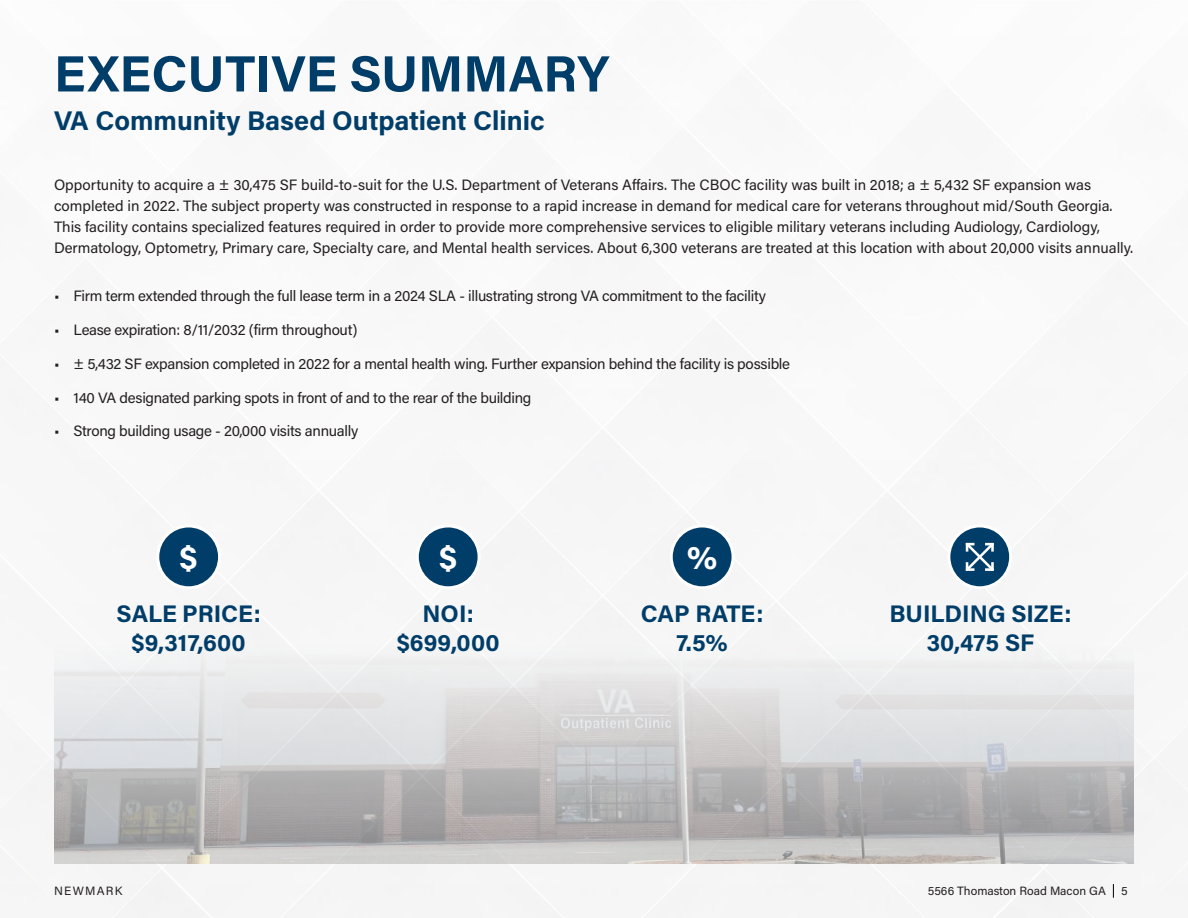
<style>
.page{position:relative;width:1188px;height:918px;background:#fff}
.page>*{position:absolute;margin:0;border:0;box-sizing:border-box;transform-origin:0 0}
.t1{font:700 51px "Acumin Pro";color:#003d69}
.t2{font:700 33px "Acumin Pro";color:#fff}
.t3{font:700 27px "Acumin Pro";color:#003d69}
.t4{font:700 24px "Acumin Pro";color:#003d69}
.t5{font:15px/21px "Acumin Pro";letter-spacing:-.005em;color:#231f20}
.t6{font:12px "Acumin Pro";color:#231f20}
.t7{font:12px "Acumin Pro";letter-spacing:.1em;color:#231f20}
</style>
<div class="page">
<svg style="left:1113px;top:884px;width:1px;height:14px"></svg>
<img style="left:54px;top:524px;width:1080px;height:340px">
<div style="left:158px;top:526px;width:62px;height:62px;background:#003d69;border-radius:50%"></div>
<div style="left:156px;top:524px;width:65px;height:65px;border:3px solid #fff;border-radius:50%"></div>
<div style="left:417px;top:526px;width:62px;height:62px;background:#003d69;border-radius:50%"></div>
<div style="left:416px;top:524px;width:65px;height:65px;border:3px solid #fff;border-radius:50%"></div>
<div style="left:671px;top:526px;width:62px;height:62px;background:#003d69;border-radius:50%"></div>
<div style="left:670px;top:524px;width:65px;height:65px;border:3px solid #fff;border-radius:50%"></div>
<div style="left:949px;top:526px;width:62px;height:62px;background:#003d69;border-radius:50%"></div>
<div style="left:947px;top:524px;width:65px;height:65px;border:3px solid #fff;border-radius:50%"></div>
<svg style="left:965px;top:542px;width:29px;height:29px"></svg>
<p class="t1" style="left:54px;top:38px;width:557px">EXECUTIVE SUMMARY</p>
<p class="t3" style="left:54px;top:102px;width:492px">VA Community Based Outpatient Clinic</p>
<p class="t5" style="left:54px;top:174px;width:1081px">Opportunity to acquire a ± 30,475 SF build-to-suit for the U.S. Department of Veterans Affairs. The CBOC facility was built in 2018; a ± 5,432 SF expansion was completed in 2022. The subject property was constructed in response to a rapid increase in demand for medical care for veterans throughout mid/South Georgia.<br>This facility contains specialized features required in order to provide more comprehensive services to eligible military veterans including Audiology, Cardiology, Dermatology, Optometry, Primary care, Specialty care, and Mental health services. About 6,300 veterans are treated at this location with about 20,000 visits annually.</p>
<p class="t5" style="left:54px;top:285px;width:714px">• Firm term extended through the full lease term in a 2024 SLA - illustrating strong VA commitment to the facility</p>
<p class="t5" style="left:54px;top:319px;width:305px">• Lease expiration: 8/11/2032 (firm throughout)</p>
<p class="t5" style="left:54px;top:353px;width:738px">• ± 5,432 SF expansion completed in 2022 for a mental health wing. Further expansion behind the facility is possible</p>
<p class="t5" style="left:54px;top:386px;width:479px">• 140 VA designated parking spots in front of and to the rear of the building</p>
<p class="t5" style="left:54px;top:420px;width:306px">• Strong building usage - 20,000 visits annually</p>
<p class="t2" style="left:180px;top:534px;width:20px">$</p>
<p class="t4" style="left:116px;top:597px;width:146px">SALE PRICE:</p>
<p class="t4" style="left:132px;top:625px;width:116px">$9,317,600</p>
<p class="t2" style="left:439px;top:534px;width:20px">$</p>
<p class="t4" style="left:423px;top:597px;width:53px">NOI:</p>
<p class="t4" style="left:397px;top:625px;width:104px">$699,000</p>
<p class="t2" style="left:687px;top:534px;width:32px">%</p>
<p class="t4" style="left:641px;top:597px;width:124px">CAP RATE:</p>
<p class="t4" style="left:676px;top:625px;width:53px">7.5%</p>
<p class="t4" style="left:889px;top:597px;width:184px">BUILDING SIZE:</p>
<p class="t4" style="left:927px;top:625px;width:109px">30,475 SF</p>
<p class="t7" style="left:54px;top:883px;width:70px">NEWMARK</p>
<p class="t6" style="left:928px;top:883px;width:180px">5566 Thomaston Road Macon GA</p>
<p class="t6" style="left:1121px;top:883px;width:8px">5</p>
</div>
